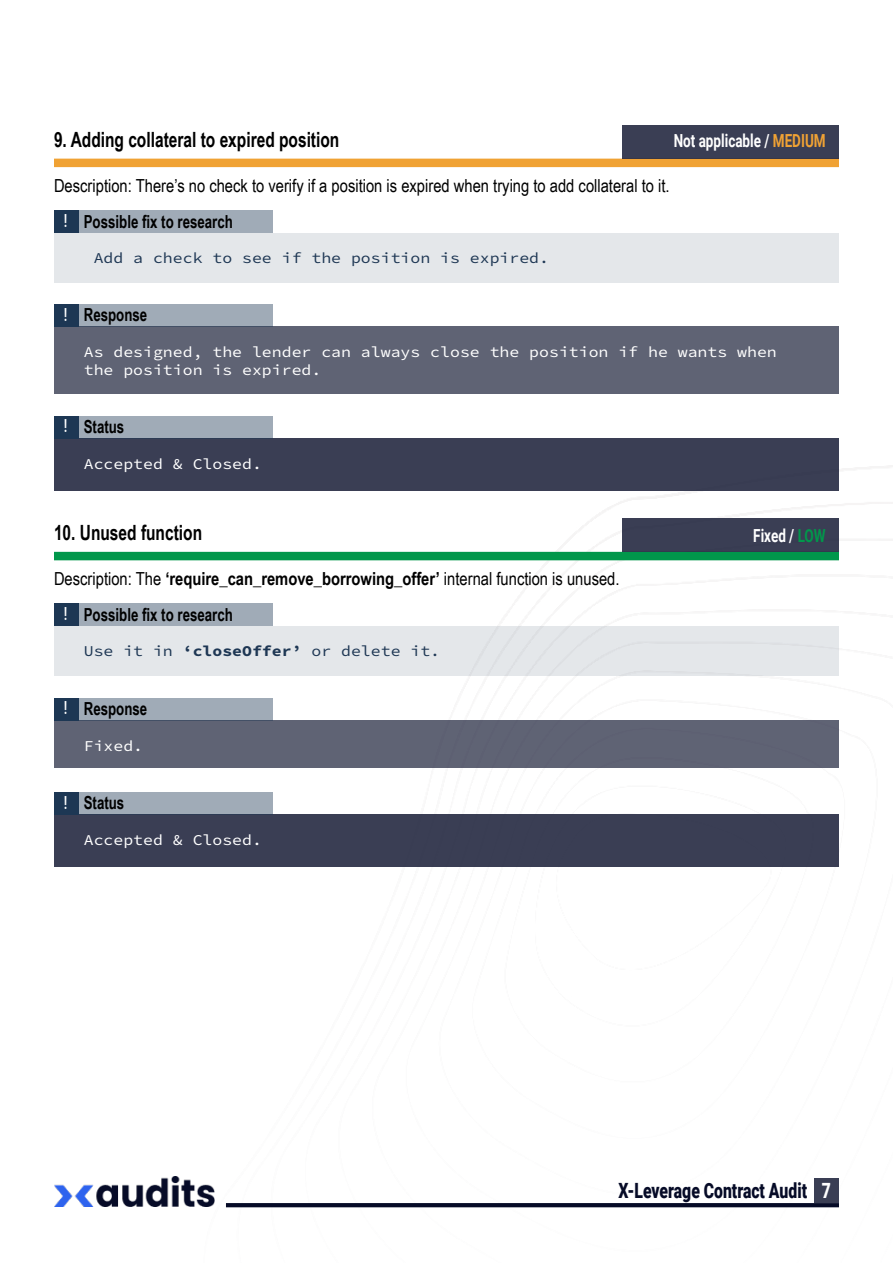
<style>
.page{position:relative;width:893px;height:1263px;background:#fff}
.page>*{position:absolute;margin:0;border:0;box-sizing:border-box;transform-origin:0 0}
.t1{font:700 21px "Arial Narrow";color:#000;scale:.9 1}
.t2{font:900 21px "Roboto";color:#060b27;scale:.75 1}
.t3{font:18px "Arial Narrow";color:#000}
.t4{font:700 18px "Arial Narrow";color:#000;scale:.9 1}
.t5{font:700 18px "Roboto";color:#fff;scale:.75 1}
.t6{font:500 18px "Roboto";color:#fff;scale:.75 1}
.t7{font:15px/18px "Source Code Variable";color:#fff;scale:1.1 1}
.t8{font:15px "Source Code Variable";color:#1e3754;scale:1.1 1}
.s1{color:#f0a234}
.s2{color:#01974b}
.s3{font-weight:700}
.s4{color:#fff}
</style>
<div class="page">
<img style="left:203px;top:465px;width:690px;height:743px">
<div style="left:814px;top:1178px;width:25px;height:25px;background:#3a3e54"></div>
<img style="left:54px;top:1176px;width:160px;height:30px">
<svg style="left:226px;top:1203px;width:613px;height:4px;background:#0a0f2a"></svg>
<div style="left:54px;top:233px;width:785px;height:49px;background:#e4e7ea"></div>
<div style="left:54px;top:210px;width:24px;height:23px;background:#1d3754"></div>
<div style="left:78px;top:210px;width:194px;height:23px;background:#a0abb7"></div>
<div style="left:54px;top:626px;width:785px;height:50px;background:#e4e7ea"></div>
<div style="left:54px;top:603px;width:24px;height:23px;background:#1d3754"></div>
<div style="left:78px;top:603px;width:194px;height:23px;background:#a0abb7"></div>
<div style="left:54px;top:159px;width:785px;height:8px;background:#f0a234"></div>
<div style="left:622px;top:125px;width:217px;height:34px;background:#3a3e54"></div>
<div style="left:54px;top:552px;width:785px;height:8px;background:#01974b"></div>
<div style="left:622px;top:519px;width:217px;height:33px;background:#3a3e54"></div>
<div style="left:54px;top:327px;width:785px;height:67px;background:#5f6374"></div>
<div style="left:54px;top:304px;width:24px;height:23px;background:#1d3754"></div>
<div style="left:78px;top:304px;width:194px;height:23px;background:#a0abb7"></div>
<div style="left:54px;top:438px;width:785px;height:53px;background:#3a3e54"></div>
<div style="left:54px;top:416px;width:24px;height:22px;background:#1d3754"></div>
<div style="left:78px;top:416px;width:194px;height:22px;background:#a0abb7"></div>
<div style="left:54px;top:720px;width:785px;height:48px;background:#5f6374"></div>
<div style="left:54px;top:698px;width:24px;height:22px;background:#1d3754"></div>
<div style="left:78px;top:698px;width:194px;height:22px;background:#a0abb7"></div>
<div style="left:54px;top:815px;width:785px;height:52px;background:#3a3e54"></div>
<div style="left:54px;top:792px;width:24px;height:23px;background:#1d3754"></div>
<div style="left:78px;top:792px;width:194px;height:23px;background:#a0abb7"></div>
<p class="t1" style="left:54px;top:123px;width:319px">9. Adding collateral to expired position</p>
<p class="t5" style="left:674px;top:128px;width:204px">Not applicable / <span class="s1">MEDIUM</span></p>
<p class="t3" style="left:54px;top:172px;width:617px">Description: There’s no check to verify if a position is expired when trying to add collateral to it.</p>
<p class="t6" style="left:64px;top:208px;width:6px">!</p>
<p class="t4" style="left:84px;top:208px;width:167px">Possible fix to research</p>
<p class="t8" style="left:94px;top:247px;width:416px">Add a check to see if the position is expired.</p>
<p class="t6" style="left:64px;top:302px;width:6px">!</p>
<p class="t4" style="left:84px;top:301px;width:72px">Response</p>
<p class="t7" style="left:84px;top:343px;width:631px">As designed, the lender can always close the position if he wants when the position is expired.</p>
<p class="t6" style="left:64px;top:413px;width:6px">!</p>
<p class="t4" style="left:84px;top:413px;width:47px">Status</p>
<p class="t7" style="left:84px;top:455px;width:164px">Accepted &amp; Closed.</p>
<p class="t1" style="left:54px;top:516px;width:166px">10. Unused function</p>
<p class="t5" style="left:753px;top:523px;width:98px">Fixed / <span class="s2">LOW</span></p>
<p class="t3" style="left:54px;top:565px;width:567px">Description: The <span class="s3">‘require_can_remove_borrowing_offer’</span> internal function is unused.</p>
<p class="t6" style="left:64px;top:601px;width:6px">!</p>
<p class="t4" style="left:84px;top:601px;width:167px">Possible fix to research</p>
<p class="t8" style="left:84px;top:640px;width:325px">Use it in ‘closeOffer’ or delete it.</p>
<p class="t6" style="left:64px;top:695px;width:6px">!</p>
<p class="t4" style="left:84px;top:695px;width:72px">Response</p>
<p class="t7" style="left:84px;top:737px;width:56px">Fixed.</p>
<p class="t6" style="left:64px;top:789px;width:6px">!</p>
<p class="t4" style="left:84px;top:789px;width:47px">Status</p>
<p class="t7" style="left:84px;top:831px;width:164px">Accepted &amp; Closed.</p>
<p class="t2" style="left:619px;top:1176px;width:285px">X-Leverage Contract Audit <span class="s4">7</span></p>
</div>
